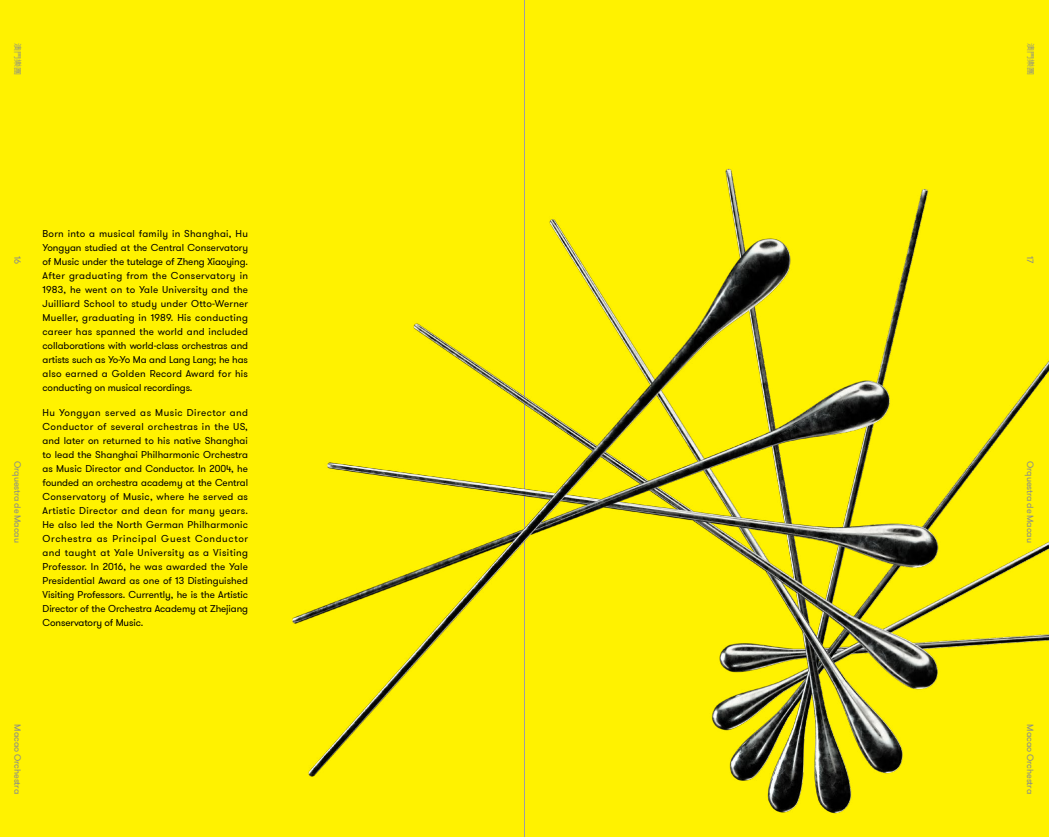
<style>
.page{position:relative;width:1049px;height:837px;background:#fff}
.page>*{position:absolute;margin:0;border:0;box-sizing:border-box;transform-origin:0 0}
.t1{font:9.9px/14px "GT Walsheim Pro";letter-spacing:-.01em;color:#000;text-align:justify}
.t2{font:9px "GT Walsheim Pro";letter-spacing:-.015em;color:#878a8e}
.t3{font:600 8px "Noto Sans CJ Ktc";letter-spacing:-.01em;color:#878a8e}
</style>
<div class="page">
<div style="left:0;top:0;width:1049px;height:836px;background:#fff200"></div>
<hr style="left:524px;top:0;width:1px;height:836px;background:#9d9fa2">
<img style="left:292px;top:168px;width:757px;height:646px">
<p class="t3" style="left:22px;top:43px;width:33px;rotate:90deg">澳門樂團</p>
<p class="t3" style="left:1035px;top:43px;width:33px;rotate:90deg">澳門樂團</p>
<p class="t1" style="left:43px;top:226px;width:207px">Born into a musical family in Shanghai, Hu Yongyan studied at the Central Conservatory of Music under the tutelage of Zheng Xiaoying.<br>After graduating from the Conservatory in 1983, he went on to Yale University and the Juilliard School to study under Otto-Werner Mueller, graduating in 1989. His conducting career has spanned the world and included collaborations with world-class orchestras and artists such as Yo-Yo Ma and Lang Lang; he has also earned a Golden Record Award for his conducting on musical recordings.</p>
<p class="t1" style="left:43px;top:406px;width:207px">Hu Yongyan served as Music Director and Conductor of several orchestras in the US, and later on returned to his native Shanghai to lead the Shanghai Philharmonic Orchestra as Music Director and Conductor. In 2004, he founded an orchestra academy at the Central Conservatory of Music, where he served as Artistic Director and dean for many years.<br>He also led the North German Philharmonic Orchestra as Principal Guest Conductor and taught at Yale University as a Visiting Professor. In 2016, he was awarded the Yale Presidential Award as one of 13 Distinguished Visiting Professors. Currently, he is the Artistic Director of the Orchestra Academy at Zhejiang Conservatory of Music.</p>
<p class="t2" style="left:23px;top:256px;width:10px;rotate:90deg">16</p>
<p class="t2" style="left:1036px;top:256px;width:9px;rotate:90deg">17</p>
<p class="t2" style="left:23px;top:461px;width:83px;rotate:90deg">Orquestra de Macau</p>
<p class="t2" style="left:1036px;top:461px;width:83px;rotate:90deg">Orquestra de Macau</p>
<p class="t2" style="left:23px;top:724px;width:71px;rotate:90deg">Macao Orchestra</p>
<p class="t2" style="left:1036px;top:724px;width:71px;rotate:90deg">Macao Orchestra</p>
</div>
